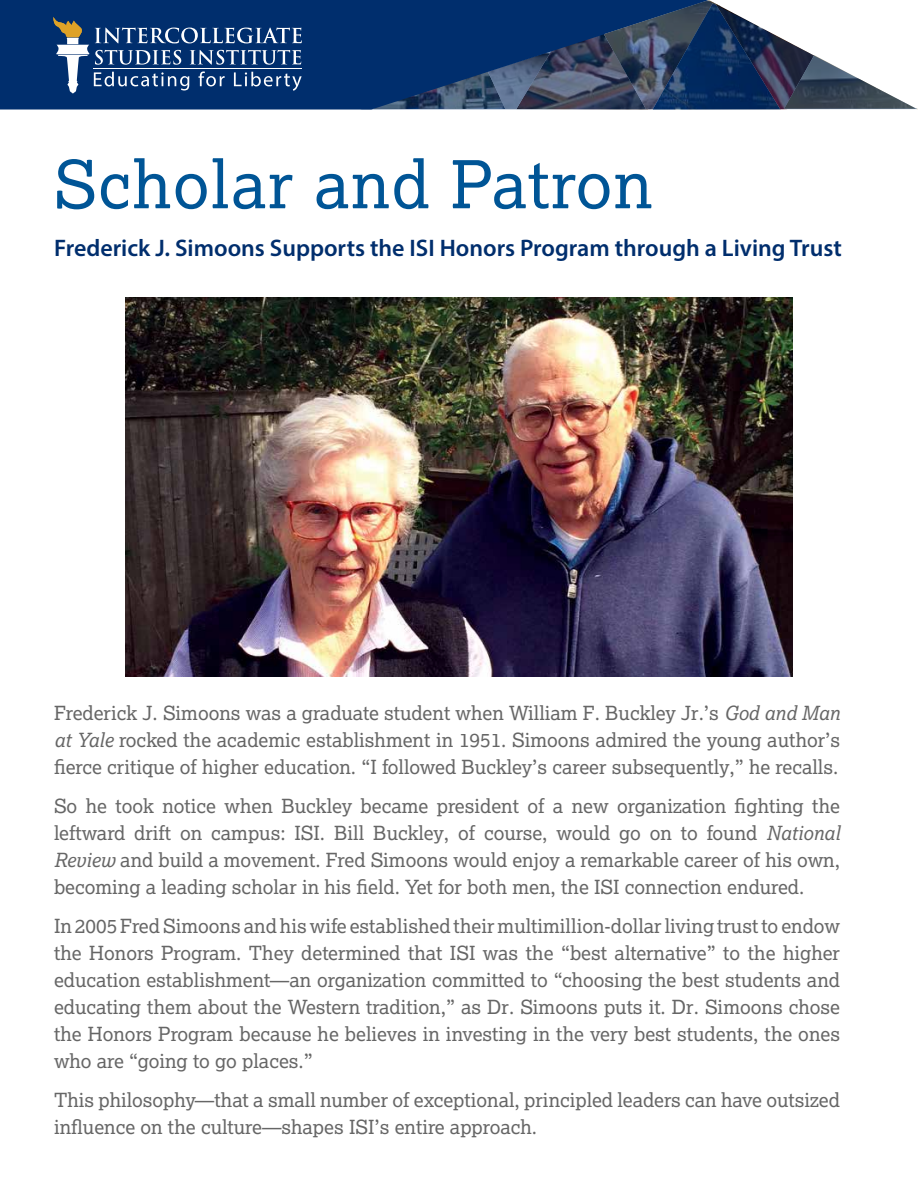
<style>
.page{position:relative;width:918px;height:1188px;background:#fff}
.page>*{position:absolute;margin:0;border:0;box-sizing:border-box;transform-origin:0 0}
.t1{font:66px "Lexia";letter-spacing:.025em;color:#005596}
.t2{font:600 24px "Myriad Pro";color:#002e6d}
.t3{font:19.5px/27px "Lexia";color:#666;text-align:justify}
.s1{font-style:italic}
</style>
<div class="page">
<div style="left:0;top:0;width:360px;height:110px;background:#002e6d"></div>
<svg style="left:360px;top:0;width:557px;height:110px"></svg>
<svg style="left:53px;top:17px;width:249px;height:77px;background:#315586"></svg>
<img style="left:125px;top:297px;width:668px;height:379px">
<h1 class="t1" style="left:54px;top:143px;width:600px">Scholar and Patron</h1>
<p class="t2" style="left:54px;top:233px;width:789px">Frederick J. Simoons Supports the ISI Honors Program through a Living Trust</p>
<p class="t3" style="left:54px;top:699px;width:788px">Frederick J. Simoons was a graduate student when William F. Buckley Jr.’s <span class="s1">God and Man at Yale</span> rocked the academic establishment in 1951. Simoons admired the young author’s fierce critique of higher education. “I followed Buckley’s career subsequently,” he recalls.</p>
<p class="t3" style="left:54px;top:792px;width:788px">So he took notice when Buckley became president of a new organization fighting the leftward drift on campus: ISI. Bill Buckley, of course, would go on to found <span class="s1">National Review</span> and build a movement. Fred Simoons would enjoy a remarkable career of his own, becoming a leading scholar in his field. Yet for both men, the ISI connection endured.</p>
<p class="t3" style="left:54px;top:912px;width:788px">In 2005 Fred Simoons and his wife established their multimillion-dollar living trust to endow the Honors Program. They determined that ISI was the “best alternative” to the higher education establishment—an organization committed to “choosing the best students and educating them about the Western tradition,” as Dr. Simoons puts it. Dr. Simoons chose the Honors Program because he believes in investing in the very best students, the ones who are “going to go places.”</p>
<p class="t3" style="left:54px;top:1086px;width:788px">This philosophy—that a small number of exceptional, principled leaders can have outsized influence on the culture—shapes ISI’s entire approach.</p>
</div>
